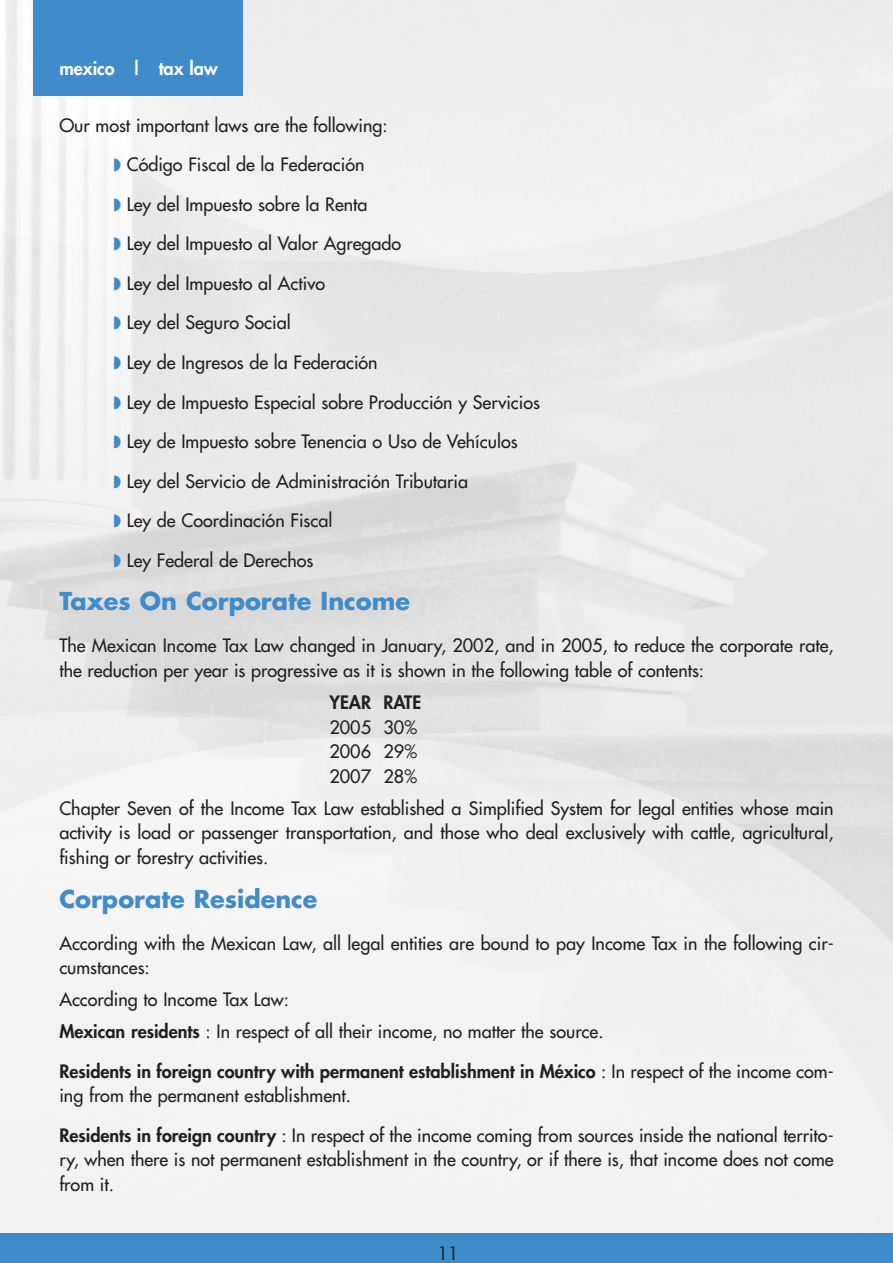
<style>
.page{position:relative;width:893px;height:1263px;background:#fff}
.page>*{position:absolute;margin:0;border:0;box-sizing:border-box;transform-origin:0 0}
.t1{font:700 24px "Futura";color:#408bca}
.t2{font:18px/39.6px "Futura";color:#231f20}
.t3{font:800 18px/24.6px "Futura";color:#231f20}
.t4{font:800 18px "Futura";color:#fff}
.s1{color:#408bca}
.s2{font-weight:800}
.s3{font-weight:400}
</style>
<div class="page">
<div style="left:0;top:1233px;width:892px;height:30px;background:#408bca"></div>
<div style="left:33px;top:0;width:210px;height:96px;background:#408bca"></div>
<p class="t4" style="left:59px;top:60px;width:160px">mexico | tax law</p>
<p class="t2" style="left:113px;top:107px;width:428px;text-indent:-54px">Our most important laws are the following:<br><span class="s1">◗</span> Código Fiscal de la Federación<br><span class="s1">◗</span> Ley del Impuesto sobre la Renta<br><span class="s1">◗</span> Ley del Impuesto al Valor Agregado<br><span class="s1">◗</span> Ley del Impuesto al Activo<br><span class="s1">◗</span> Ley del Seguro Social<br><span class="s1">◗</span> Ley de Ingresos de la Federación<br><span class="s1">◗</span> Ley de Impuesto Especial sobre Producción y Servicios <span class="s1">◗</span> Ley de Impuesto sobre Tenencia o Uso de Vehículos<br><span class="s1">◗</span> Ley del Servicio de Administración Tributaria<br><span class="s1">◗</span> Ley de Coordinación Fiscal<br><span class="s1">◗</span> Ley Federal de Derechos</p>
<h1 class="t1" style="left:59px;top:591px;width:352px">Taxes On Corporate Income</h1>
<p class="t2" style="left:59px;top:635px;width:775px;line-height:24.6px">The Mexican Income Tax Law changed in January, 2002, and in 2005, to reduce the corporate rate, the reduction per year is progressive as it is shown in the following table of contents:</p>
<p class="t3" style="left:329px;top:691px;width:93px">YEAR RATE</p>
<p class="t2" style="left:329px;top:716px;width:89px;line-height:24.6px;text-align:justify">2005 30% 2006 29% 2007 28%</p>
<p class="t2" style="left:59px;top:797px;width:775px;line-height:24.6px;text-align:justify">Chapter Seven of the Income Tax Law established a Simplified System for legal entities whose main activity is load or passenger transportation, and those who deal exclusively with cattle, agricultural, fishing or forestry activities.</p>
<h1 class="t1" style="left:59px;top:888px;width:260px">Corporate Residence</h1>
<p class="t2" style="left:59px;top:932px;width:775px;line-height:24.6px">According with the Mexican Law, all legal entities are bound to pay Income Tax in the following cir&shy;cumstances:</p>
<p class="t2" style="left:59px;top:985px;width:545px;line-height:32.1px">According to Income Tax Law:<br><span class="s2">Mexican residents</span> : In respect of all their income, no matter the source.</p>
<p class="t3" style="left:59px;top:1060px;width:775px">Residents in foreign country with permanent establishment in México <span class="s3">: In respect of the income com&shy;ing from the permanent establishment.</span></p>
<p class="t2" style="left:59px;top:1124px;width:775px;line-height:24.6px;text-align:justify"><span class="s2">Residents in foreign country</span> : In respect of the income coming from sources inside the national territo&shy;ry, when there is not permanent establishment in the country, or if there is, that income does not come from it.</p>
<p class="t2" style="left:438px;top:1235px;width:22px">11</p>
</div>
